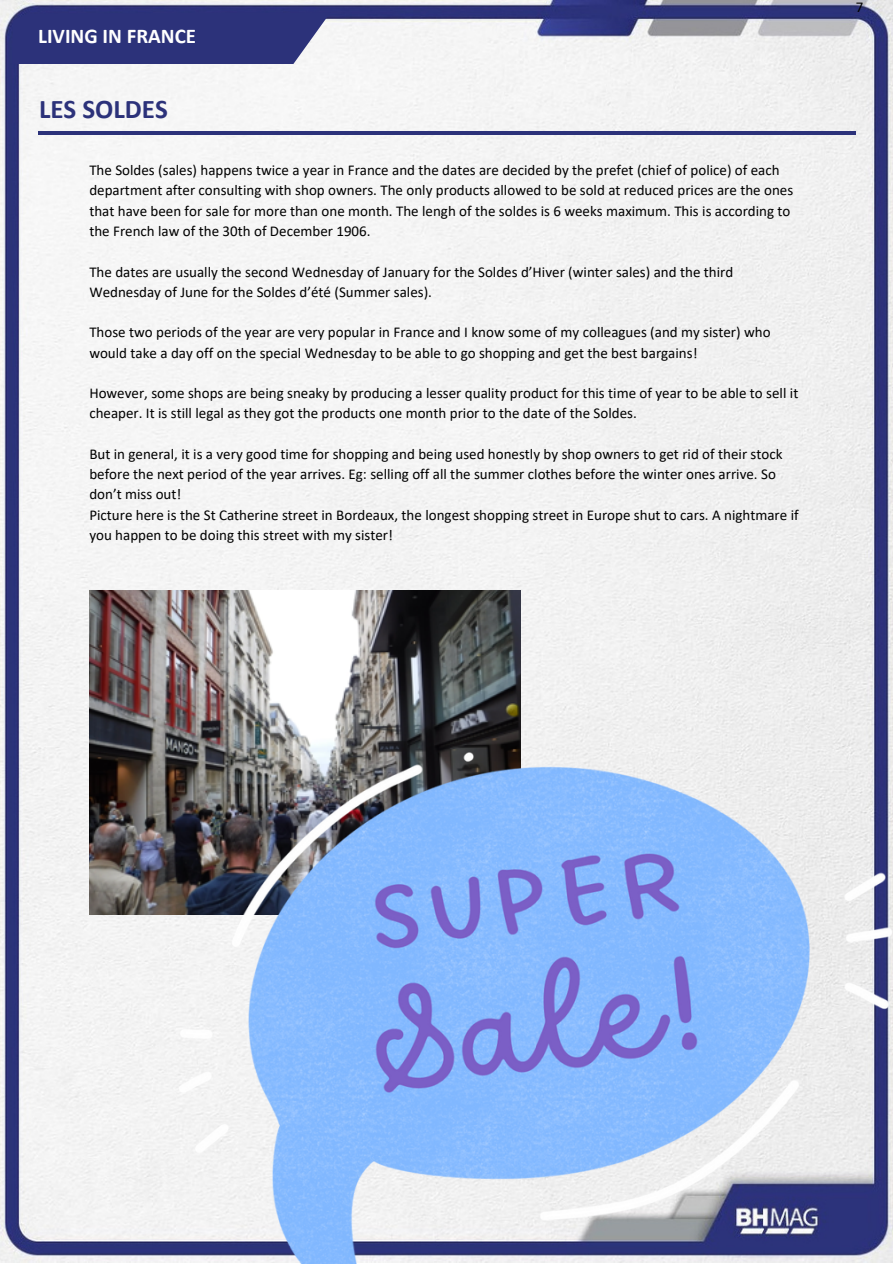
<style>
.page{position:relative;width:893px;height:1264px;background:#fff}
.page>*{position:absolute;margin:0;border:0;box-sizing:border-box;transform-origin:0 0}
.t1{font:700 27px "Calibri";color:#2c327a}
.t2{font:700 21px "Calibri";color:#fff}
.t3{font:15px/20.2px "Calibri";color:#000}
</style>
<div class="page">
<img style="left:0;top:0;width:892px;height:1262px">
<div style="left:12px;top:13px;width:318px;height:51px;background:#2c327a"></div>
<hr style="left:38px;top:132px;width:817px;height:3px;background:#2c327a">
<img style="left:89px;top:590px;width:431px;height:324px">
<img style="left:179px;top:752px;width:713px;height:511px">
<h2 class="t2" style="left:38px;top:28px;width:159px">LIVING IN FRANCE</h2>
<h1 class="t1" style="left:39px;top:97px;width:130px">LES SOLDES</h1>
<p class="t3" style="left:89px;top:161px;width:705px">The Soldes (sales) happens twice a year in France and the dates are decided by the prefet (chief of police) of each department after consulting with shop owners. The only products allowed to be sold at reduced prices are the ones that have been for sale for more than one month. The lengh of the soldes is 6 weeks maximum. This is according to the French law of the 30th of December 1906.</p>
<p class="t3" style="left:89px;top:263px;width:645px">The dates are usually the second Wednesday of January for the Soldes d’Hiver (winter sales) and the third<br>Wednesday of June for the Soldes d’été (Summer sales).</p>
<p class="t3" style="left:89px;top:323px;width:682px">Those two periods of the year are very popular in France and I know some of my colleagues (and my sister) who would take a day off on the special Wednesday to be able to go shopping and get the best bargains!</p>
<p class="t3" style="left:89px;top:384px;width:710px">However, some shops are being sneaky by producing a lesser quality product for this time of year to be able to sell it cheaper. It is still legal as they got the products one month prior to the date of the Soldes.</p>
<p class="t3" style="left:89px;top:445px;width:710px">But in general, it is a very good time for shopping and being used honestly by shop owners to get rid of their stock before the next period of the year arrives. Eg: selling off all the summer clothes before the winter ones arrive. So don’t miss out!<br>Picture here is the St Catherine street in Bordeaux, the longest shopping street in Europe shut to cars. A nightmare if you happen to be doing this street with my sister!</p>
<p class="t3" style="left:855px;top:-2px;width:9px">7</p>
</div>
